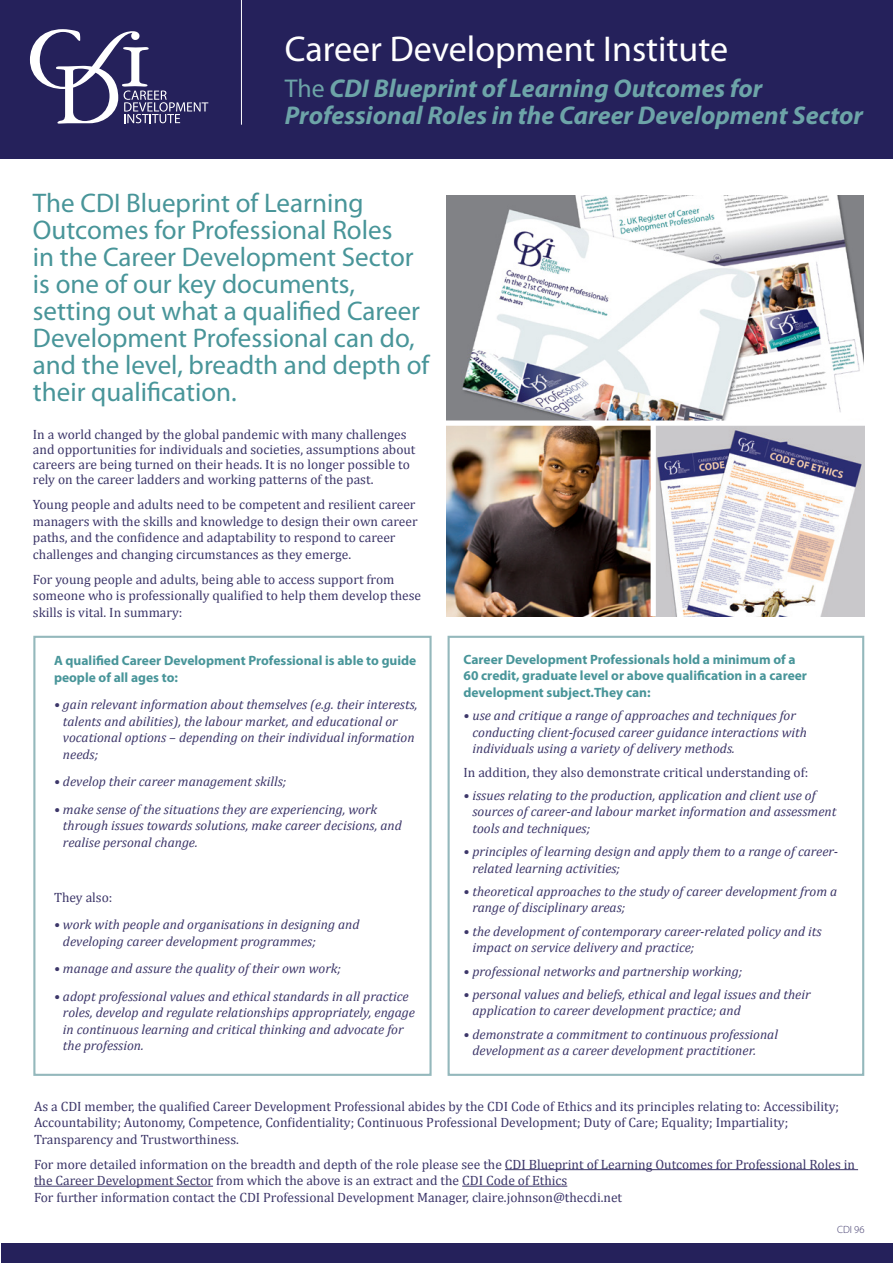
<style>
.page{position:relative;width:893px;height:1263px;background:#fff}
.page>*{position:absolute;margin:0;border:0;box-sizing:border-box;transform-origin:0 0}
.t1{font:36px "Myriad Pro";color:#fff}
.t2{font:27px/27px "Myriad Pro";color:#489599}
.t3{font:italic 700 25.8px/27px "Myriad Pro";color:#6da4a8}
.t4{font:italic 13.5px/16.5px "Cambria";color:#3c3669}
.t5{font:13.5px/16.5px "Cambria";color:#3c3669}
.t6{font:700 13.5px/16.5px "Myriad Pro";color:#489599}
.t7{font:300 10.5px "Myriad Pro";color:#3c3669}
.s1{font-weight:400;font-style:normal}
</style>
<div class="page">
<div style="left:0;top:0;width:893px;height:158px;background:#25215b"></div>
<svg style="left:30px;top:29px;width:178px;height:95px"></svg>
<hr style="left:505px;top:1169px;width:353px;height:1px;background:#3c3669">
<hr style="left:34px;top:1186px;width:179px;height:1px;background:#3c3669">
<hr style="left:462px;top:1186px;width:105px;height:1px;background:#3c3669">
<div style="left:33px;top:636px;width:399px;height:440px;border:2px solid #94b8bc"></div>
<div style="left:448px;top:636px;width:416px;height:440px;border:2px solid #94b8bc"></div>
<img style="left:446px;top:196px;width:418px;height:420px">
<div style="left:431px;top:420px;width:435px;height:6px;background:#fff"></div>
<div style="left:651px;top:423px;width:5px;height:193px;background:#fff"></div>
<div style="left:1px;top:1244px;width:892px;height:19px;background:#25215b"></div>
<hr style="left:241px;top:0;width:1px;height:125px;background:#fff">
<h1 class="t1" style="left:285px;top:30px;width:445px">Career Development Institute</h1>
<h3 class="t3" style="left:285px;top:75px;width:580px"><span class="s1">The</span> CDI Blueprint of Learning Outcomes for<br>Professional Roles in the Career Development Sector</h3>
<p class="t2" style="left:33px;top:190px;width:398px">The CDI Blueprint of Learning<br>Outcomes for Professional Roles<br>in the Career Development Sector is one of our key documents, setting out what a qualified Career<br>Development Professional can do, and the level, breadth and depth of their qualification.</p>
<p class="t5" style="left:33px;top:427px;width:384px;line-height:15px">In a world changed by the global pandemic with many challenges and opportunities for individuals and societies, assumptions about careers are being turned on their heads. It is no longer possible to rely on the career ladders and working patterns of the past.</p>
<p class="t5" style="left:33px;top:496px;width:386px">Young people and adults need to be competent and resilient career managers with the skills and knowledge to design their own career paths, and the confidence and adaptability to respond to career challenges and changing circumstances as they emerge.</p>
<p class="t5" style="left:33px;top:571px;width:390px">For young people and adults, being able to access support from someone who is professionally qualified to help them develop these skills is vital. In summary:</p>
<p class="t6" style="left:54px;top:652px;width:364px">A qualified Career Development Professional is able to guide people of all ages to:</p>
<p class="t4" style="left:63px;top:696px;width:356px;text-indent:-9px">• gain relevant information about themselves (e.g. their interests, talents and abilities), the labour market, and educational or vocational options – depending on their individual information needs;</p>
<p class="t4" style="left:54px;top:773px;width:234px">• develop their career management skills;</p>
<p class="t4" style="left:63px;top:800px;width:340px;text-indent:-9px">• make sense of the situations they are experiencing, work through issues towards solutions, make career decisions, and realise personal change.</p>
<p class="t5" style="left:54px;top:889px;width:60px">They also:</p>
<p class="t4" style="left:63px;top:916px;width:298px;text-indent:-9px">• work with people and organisations in designing and developing career development programmes;</p>
<p class="t4" style="left:54px;top:960px;width:289px">• manage and assure the quality of their own work;</p>
<p class="t4" style="left:63px;top:988px;width:354px;text-indent:-9px">• adopt professional values and ethical standards in all practice roles, develop and regulate relationships appropriately, engage in continuous learning and critical thinking and advocate for the profession.</p>
<p class="t6" style="left:463px;top:651px;width:345px">Career Development Professionals hold a minimum of a<br>60 credit, graduate level or above qualification in a career development subject.They can:</p>
<p class="t4" style="left:472px;top:707px;width:336px;text-indent:-9px">• use and critique a range of approaches and techniques for conducting client-focused career guidance interactions with individuals using a variety of delivery methods.</p>
<p class="t5" style="left:463px;top:764px;width:346px">In addition, they also demonstrate critical understanding of:</p>
<p class="t4" style="left:472px;top:787px;width:365px;text-indent:-9px">• issues relating to the production, application and client use of sources of career-and labour market information and assessment tools and techniques;</p>
<p class="t4" style="left:472px;top:843px;width:367px;text-indent:-9px">• principles of learning design and apply them to a range of career&shy;related learning activities;</p>
<p class="t4" style="left:472px;top:883px;width:366px;text-indent:-9px">• theoretical approaches to the study of career development from a range of disciplinary areas;</p>
<p class="t4" style="left:472px;top:922px;width:351px;text-indent:-9px">• the development of contemporary career-related policy and its impact on service delivery and practice;</p>
<p class="t4" style="left:463px;top:962px;width:280px">• professional networks and partnership working;</p>
<p class="t4" style="left:472px;top:986px;width:340px;text-indent:-9px">• personal values and beliefs, ethical and legal issues and their application to career development practice; and</p>
<p class="t4" style="left:472px;top:1025px;width:307px;text-indent:-9px">• demonstrate a commitment to continuous professional development as a career development practitioner.</p>
<p class="t5" style="left:34px;top:1098px;width:807px">As a CDI member, the qualified Career Development Professional abides by the CDI Code of Ethics and its principles relating to: Accessibility;<br>Accountability; Autonomy, Competence, Confidentiality; Continuous Professional Development; Duty of Care; Equality; Impartiality;<br>Transparency and Trustworthiness.</p>
<p class="t5" style="left:34px;top:1156px;width:823px">For more detailed information on the breadth and depth of the role please see the CDI Blueprint of Learning Outcomes for Professional Roles in the Career Development Sector from which the above is an extract and the CDI Code of Ethics<br>For further information contact the CDI Professional Development Manager, claire.johnson@thecdi.net</p>
<p class="t7" style="left:837px;top:1223px;width:29px">CDI 96</p>
</div>
